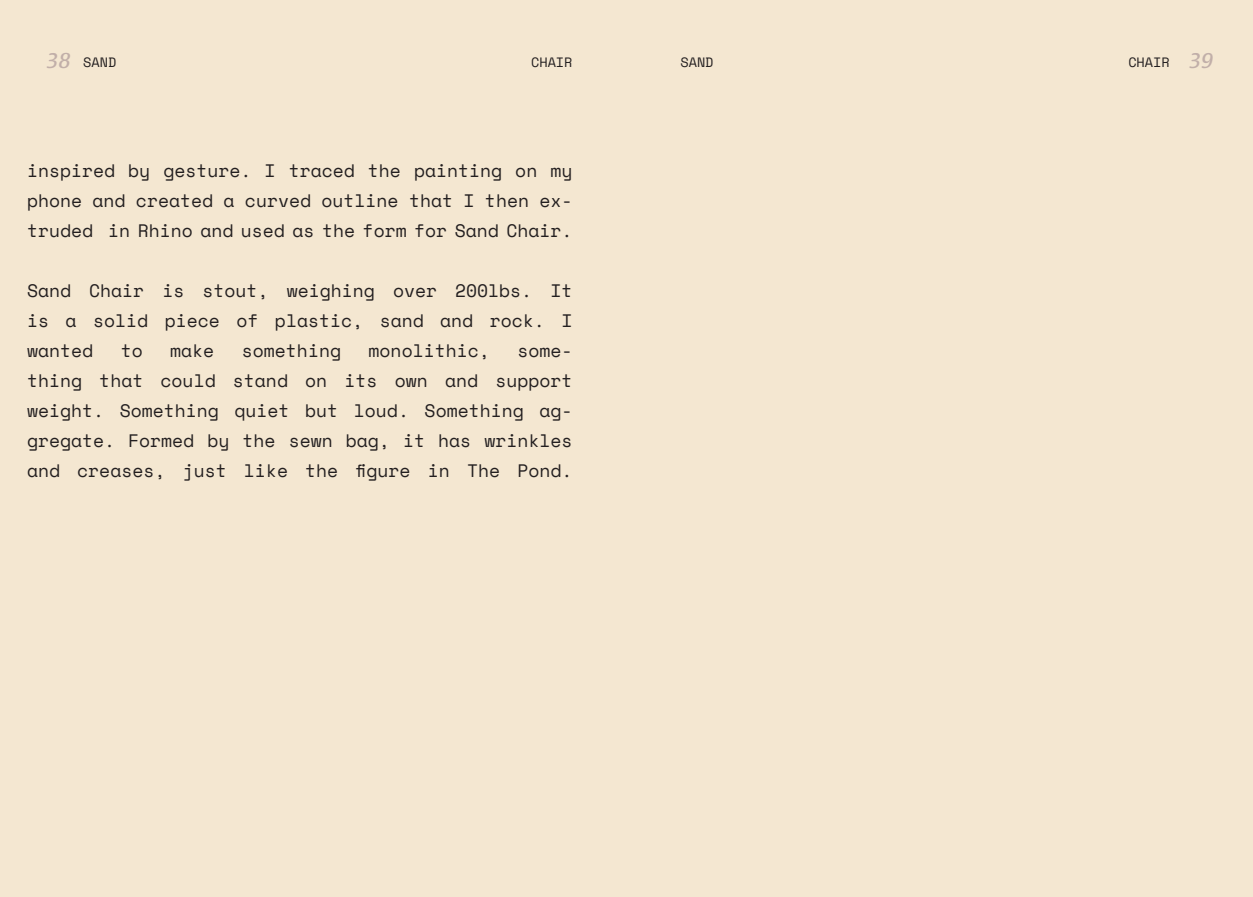
<style>
.page{position:relative;width:1253px;height:897px;background:#fff}
.page>*{position:absolute;margin:0;border:0;box-sizing:border-box;transform-origin:0 0}
.t1{font:21px "Raspoutine Classic";color:#c1afa9}
.t2{font:18px/30px "Space Mono";color:#231f20;text-align:justify}
.t3{font:13.5px "Space Mono";color:#231f20}
</style>
<div class="page">
<div style="left:0;top:0;width:638px;height:896px;background:#f4e7d1"></div>
<div style="left:613px;top:0;width:640px;height:896px;background:#f4e7d1"></div>
<p class="t1" style="left:46px;top:49px;width:25px">38</p>
<p class="t3" style="left:83px;top:52px;width:35px">SAND</p>
<p class="t3" style="left:531px;top:52px;width:43px">CHAIR</p>
<p class="t2" style="left:27px;top:155px;width:547px">inspired by gesture. I traced the painting on my phone and created a curved outline that I then ex&shy;truded in Rhino and used as the form for Sand Chair.</p>
<p class="t2" style="left:27px;top:275px;width:547px">Sand Chair is stout, weighing over 200lbs. It is a solid piece of plastic, sand and rock. I wanted</p>
<p class="t2" style="left:121px;top:335px;width:24px">to</p>
<p class="t2" style="left:170px;top:335px;width:46px">make</p>
<p class="t2" style="left:242px;top:335px;width:101px">something</p>
<p class="t2" style="left:369px;top:335px;width:123px">monolithic,</p>
<p class="t2" style="left:27px;top:335px;width:547px;text-indent:490px">some&shy;thing that could stand on its own and support weight. Something quiet but loud. Something ag&shy;gregate. Formed by the sewn bag, it has wrinkles and creases, just like the figure in The Pond.</p>
<p class="t3" style="left:680px;top:52px;width:35px">SAND</p>
<p class="t3" style="left:1128px;top:52px;width:43px">CHAIR</p>
<p class="t1" style="left:1189px;top:49px;width:25px">39</p>
</div>
